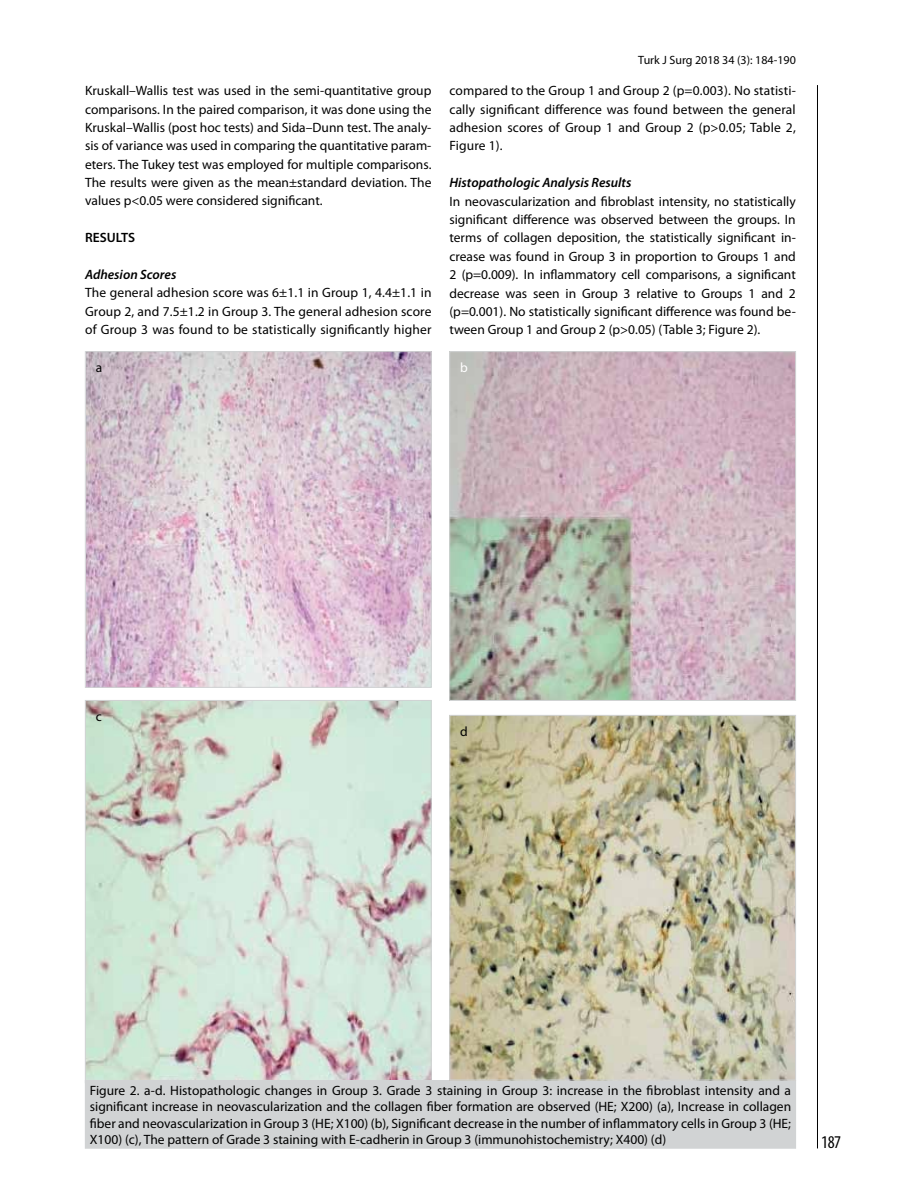
<style>
.page{position:relative;width:915px;height:1191px;background:#fff}
.page>*{position:absolute;margin:0;border:0;box-sizing:border-box;transform-origin:0 0}
.t1{font:condensed 18px "Myriad Pro";color:#000}
.t2{font:13.5px/18.5px "Myriad Pro";color:#000;text-align:justify}
.t3{font:italic 600 13.5px "Myriad Pro";color:#000}
.t4{font:600 13.5px "Myriad Pro";color:#000}
.t5{font:13.5px "Myriad Pro";color:#fff}
.t6{font:12px "Myriad Pro";color:#000}
</style>
<div class="page">
<img style="left:87px;top:702px;width:342px;height:378px">
<div style="left:85px;top:1080px;width:710px;height:68px;background:#d1d3d4"></div>
<img style="left:451px;top:353px;width:342px;height:345px">
<div style="left:449px;top:351px;width:346px;height:349px;border:1px solid #d1d3d4"></div>
<img style="left:87px;top:353px;width:342px;height:332px">
<div style="left:85px;top:351px;width:346px;height:336px;border:1px solid #d1d3d4"></div>
<img style="left:451px;top:717px;width:342px;height:361px">
<div style="left:449px;top:715px;width:346px;height:365px;border:1px solid #d1d3d4"></div>
<hr style="left:816px;top:85px;width:1px;height:1063px;background:#000">
<p class="t2" style="left:85px;top:81px;width:348px">Kruskall–Wallis test was used in the semi-quantitative group comparisons. In the paired comparison, it was done using the Kruskal–Wallis (post hoc tests) and Sida–Dunn test. The analy&shy;sis of variance was used in comparing the quantitative param&shy;eters. The Tukey test was employed for multiple comparisons.<br>The results were given as the mean±standard deviation. The values p&lt;0.05 were considered significant.</p>
<p class="t4" style="left:85px;top:229px;width:51px">RESULTS</p>
<p class="t3" style="left:85px;top:266px;width:93px">Adhesion Scores</p>
<p class="t2" style="left:85px;top:283px;width:348px">The general adhesion score was 6±1.1 in Group 1, 4.4±1.1 in Group 2, and 7.5±1.2 in Group 3. The general adhesion score of Group 3 was found to be statistically significantly higher</p>
<p class="t6" style="left:638px;top:52px;width:159px">Turk J Surg 2018 34 (3): 184-190</p>
<p class="t2" style="left:449px;top:81px;width:348px">compared to the Group 1 and Group 2 (p=0.003). No statisti&shy;cally significant difference was found between the general adhesion scores of Group 1 and Group 2 (p&gt;0.05; Table 2, Figure 1).</p>
<p class="t3" style="left:449px;top:174px;width:183px">Histopathologic Analysis Results</p>
<p class="t2" style="left:449px;top:192px;width:348px">In neovascularization and fibroblast intensity, no statistically significant difference was observed between the groups. In terms of collagen deposition, the statistically significant in&shy;crease was found in Group 3 in proportion to Groups 1 and 2 (p=0.009). In inflammatory cell comparisons, a significant decrease was seen in Group 3 relative to Groups 1 and 2 (p=0.001). No statistically significant difference was found be&shy;tween Group 1 and Group 2 (p&gt;0.05) (Table 3; Figure 2).</p>
<p class="t2" style="left:96px;top:358px;width:8px">a</p>
<p class="t5" style="left:460px;top:359px;width:9px">b</p>
<p class="t2" style="left:96px;top:707px;width:8px">c</p>
<p class="t2" style="left:460px;top:722px;width:9px">d</p>
<p class="t2" style="left:90px;top:1082px;width:702px;line-height:16.2px">Figure 2. a-d. Histopathologic changes in Group 3. Grade 3 staining in Group 3: increase in the fibroblast intensity and a significant increase in neovascularization and the collagen fiber formation are observed (HE; X200) (a), Increase in collagen fiber and neovascularization in Group 3 (HE; X100) (b), Significant decrease in the number of inflammatory cells in Group 3 (HE; X100) (c), The pattern of Grade 3 staining with E-cadherin in Group 3 (immunohistochemistry; X400) (d)</p>
<h1 class="t1" style="left:821px;top:1131px;width:21px">187</h1>
</div>
